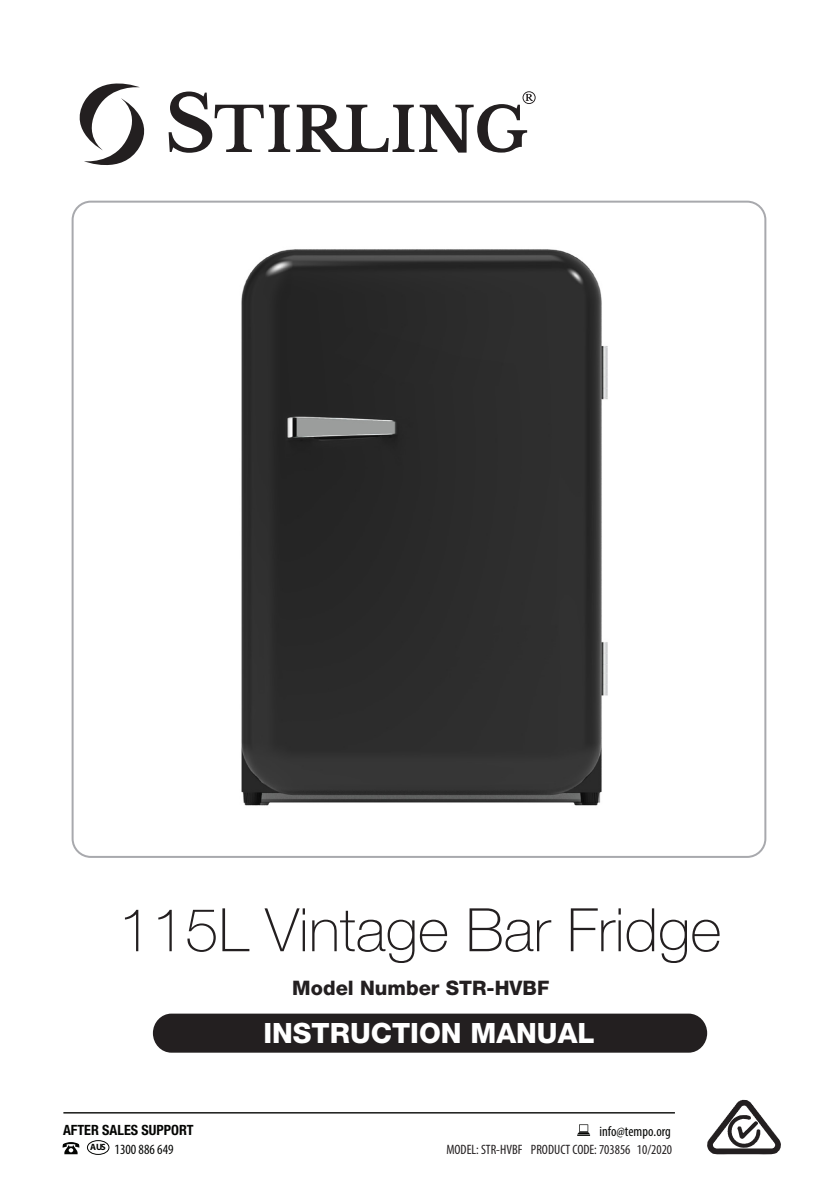
<style>
.page{position:relative;width:840px;height:1191px;background:#fff}
.page>*{position:absolute;margin:0;border:0;box-sizing:border-box;transform-origin:0 0}
.t1{font:100 60px "Helvetica Neue";color:#231f20}
.t2{font:800 28px "Helvetica Neue";color:#fff}
.t3{font:800 20px "Helvetica Neue";color:#231f20}
.t4{font:condensed 14.2px "Myriad Pro";color:#040503}
.t5{font:700 condensed 14.2px "Helvetica Neue";color:#040503}
.Contents_headings{font:condensed 13.6px "Myriad Pro";color:#231f20}
.t6{font:700 9.2px "Myriad Pro";color:#040503}
</style>
<div class="page">
<div style="left:153px;top:1013px;width:553px;height:39px;background:#231f20;border-radius:19px"></div>
<svg style="left:79px;top:83px;width:66px;height:82px"></svg>
<svg style="left:168px;top:91px;width:122px;height:62px"></svg>
<svg style="left:296px;top:91px;width:239px;height:62px"></svg>
<hr style="left:63px;top:1112px;width:611px;height:1px;background:#040503">
<svg style="left:62px;top:1142px;width:17px;height:12px"></svg>
<div style="left:87px;top:1140px;width:22px;height:14px;border:1px solid #040503;border-radius:50%"></div>
<svg style="left:577px;top:1124px;width:12px;height:11px"></svg>
<svg style="left:707px;top:1099px;width:73px;height:56px"></svg>
<img style="left:241px;top:249px;width:367px;height:557px">
<p class="t1" style="left:118px;top:895px;width:604px">115L Vintage Bar Fridge</p>
<p class="t3" style="left:292px;top:975px;width:258px">Model Number STR-HVBF</p>
<p class="t2" style="left:263px;top:1016px;width:332px">INSTRUCTION MANUAL</p>
<p class="t5" style="left:63px;top:1121px;width:132px">AFTER SALES SUPPORT</p>
<p class="t4" style="left:115px;top:1141px;width:60px">1300 886 649</p>
<p class="t4" style="left:599px;top:1123px;width:73px">info@tempo.org</p>
<p class="t6" style="left:90px;top:1141px;width:17px">AUS</p>
<p class="Contents_headings" style="left:446px;top:1141px;width:227px">MODEL: STR-HVBF PRODUCT CODE: 703856 10/2020</p>
</div>
